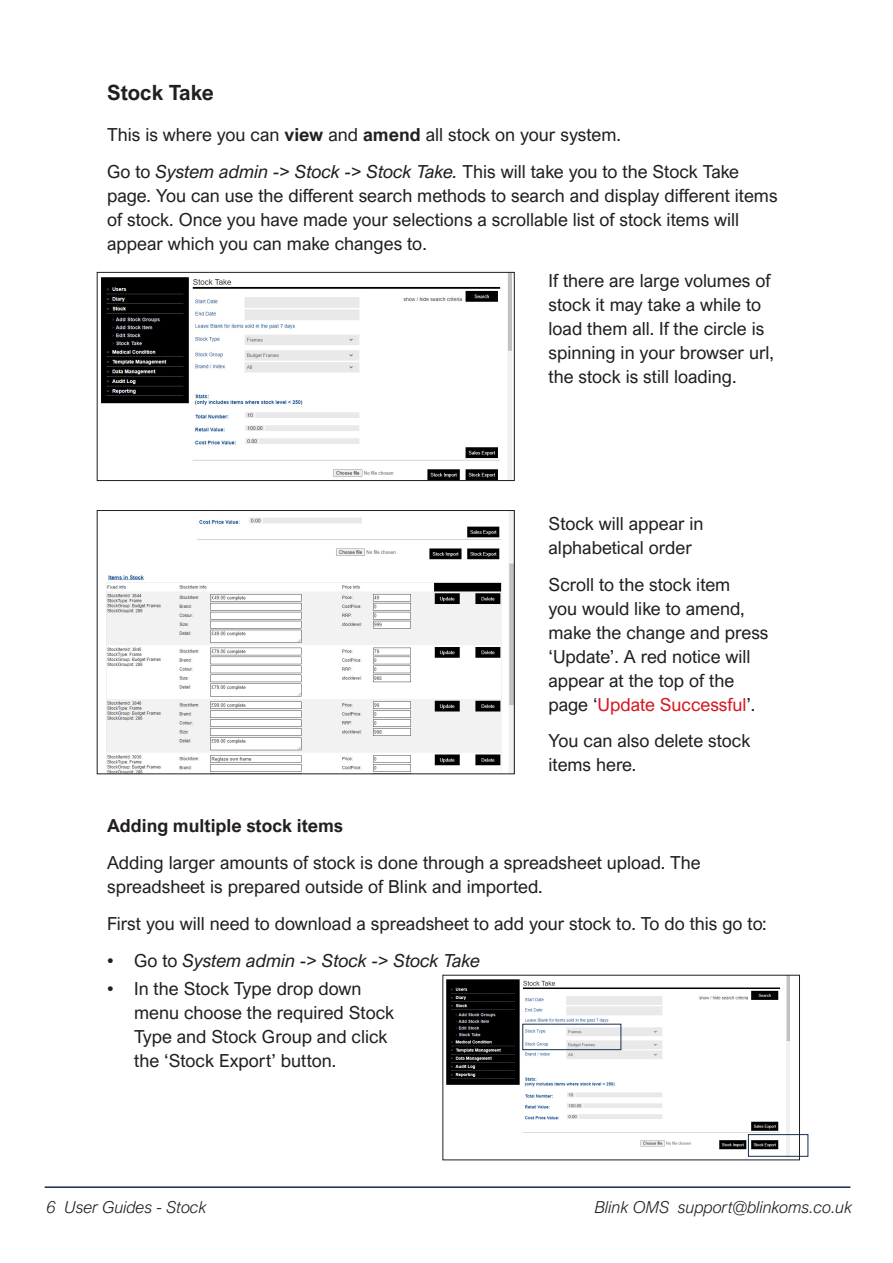
<style>
.page{position:relative;width:893px;height:1263px;background:#fff}
.page>*{position:absolute;margin:0;border:0;box-sizing:border-box;transform-origin:0 0}
.t1{font:700 21px "Arial Nova";color:#231f20}
.t2{font:18px/24px "Arial Nova";color:#231f20}
.t3{font:italic 18px "Arial Nova";color:#231f20}
.t4{font:700 18px "Arial Nova";color:#231f20}
.t5{font:italic 300 16.5px "Arial Nova";color:#231f20}
.s1{font-weight:700}
.s2{font-style:italic}
.s3{color:#d7171f}
.s4{font-style:normal}
</style>
<div class="page">
<hr style="left:45px;top:1186px;width:805px;height:2px;background:#142d50">
<img style="left:101px;top:274px;width:411px;height:205px">
<div style="left:97px;top:272px;width:417px;height:209px;border:1px solid #231f20"></div>
<img style="left:106px;top:512px;width:406px;height:260px">
<div style="left:97px;top:510px;width:417px;height:264px;border:1px solid #231f20"></div>
<img style="left:446px;top:977px;width:343px;height:180px">
<div style="left:748px;top:1134px;width:60px;height:22px;border:1px solid #142d50"></div>
<div style="left:522px;top:1024px;width:99px;height:26px;border:1px solid #142d50"></div>
<p class="t1" style="left:107px;top:81px;width:108px">Stock Take</p>
<p class="t2" style="left:107px;top:123px;width:515px">This is where you can <span class="s1">view</span> and <span class="s1">amend</span> all stock on your system.</p>
<p class="t2" style="left:107px;top:160px;width:672px">Go to <span class="s2">System admin -&gt; Stock -&gt; Stock Take.</span> This will take you to the Stock Take page. You can use the different search methods to search and display different items of stock. Once you have made your selections a scrollable list of stock items will appear which you can make changes to.</p>
<p class="t2" style="left:549px;top:268px;width:227px">If there are large volumes of stock it may take a while to load them all. If the circle is spinning in your browser url, the stock is still loading.</p>
<p class="t2" style="left:549px;top:511px;width:157px">Stock will appear in alphabetical order</p>
<p class="t2" style="left:549px;top:572px;width:221px">Scroll to the stock item<br>you would like to amend, make the change and press ‘Update’. A red notice will appear at the top of the page ‘<span class="s3">Update Successful</span>’.</p>
<p class="t2" style="left:549px;top:729px;width:203px">You can also delete stock items here.</p>
<p class="t4" style="left:107px;top:815px;width:238px">Adding multiple stock items</p>
<p class="t2" style="left:107px;top:851px;width:595px">Adding larger amounts of stock is done through a spreadsheet upload. The spreadsheet is prepared outside of Blink and imported.</p>
<p class="t2" style="left:107px;top:911px;width:661px">First you will need to download a spreadsheet to add your stock to. To do this go to:</p>
<p class="t3" style="left:107px;top:950px;width:375px"><span class="s4">• Go to</span> System admin -&gt; Stock -&gt; Stock Take</p>
<p class="t2" style="left:134px;top:976px;width:261px;text-indent:-27px">• In the Stock Type drop down menu choose the required Stock<br>Type and Stock Group and click the ‘Stock Export’ button.</p>
<p class="t5" style="left:47px;top:1198px;width:162px">6 User Guides - Stock</p>
<p class="t5" style="left:595px;top:1198px;width:259px">Blink OMS support@blinkoms.co.uk</p>
</div>
